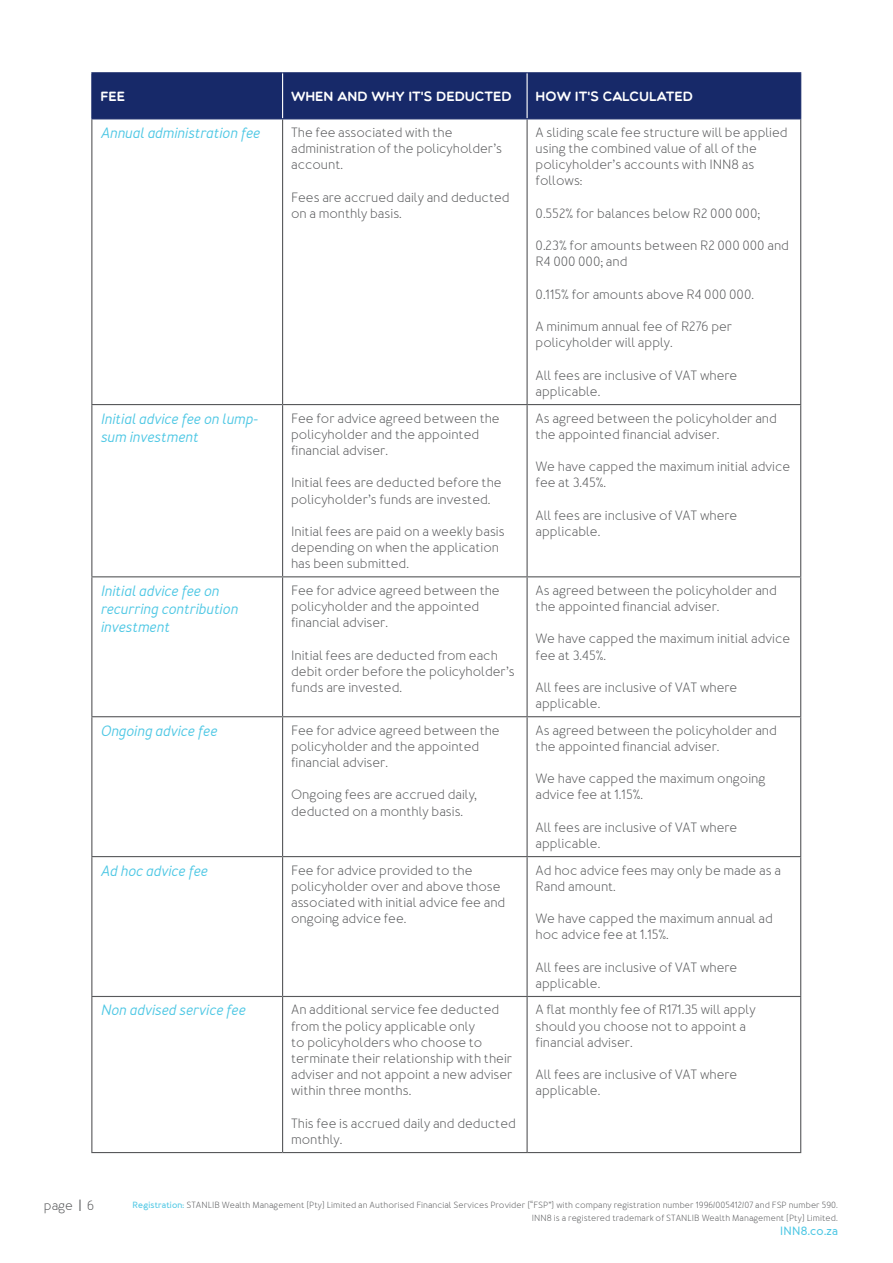
<style>
.page{position:relative;width:893px;height:1263px;background:#fff}
.page>*{position:absolute;margin:0;border:0;box-sizing:border-box;transform-origin:0 0}
.t1{font:italic 500 15px/18px "Merlo Round";color:#4dc7e4}
.t2{font:13.5px/16.2px "Merlo Round";color:#58595b}
.t3{font:13.5px "Multicolore";color:#fff}
.t4{font:700 12px "Merlo Round";letter-spacing:.02em;color:#4dc7e4}
.t5{font:9px/13.5px "Merlo Round";letter-spacing:.01em;color:#58595b;text-align:right}
.s1{font-family:"Exo"}
.s2{font-weight:700;color:#4dc7e4}
</style>
<div class="page">
<div style="left:92px;top:73px;width:708px;height:45px;background:#172969"></div>
<hr style="left:91px;top:72px;width:192px;height:1px;background:#172969">
<hr style="left:91px;top:73px;width:1px;height:45px;background:#172969">
<hr style="left:283px;top:72px;width:244px;height:1px;background:#172969">
<hr style="left:527px;top:72px;width:274px;height:1px;background:#172969">
<hr style="left:800px;top:73px;width:1px;height:45px;background:#172969">
<hr style="left:282px;top:73px;width:1px;height:45px;background:#fff">
<hr style="left:526px;top:73px;width:2px;height:45px;background:#fff">
<hr style="left:91px;top:119px;width:1px;height:285px;background:#58595b">
<hr style="left:282px;top:119px;width:1px;height:285px;background:#58595b">
<hr style="left:526px;top:119px;width:2px;height:285px;background:#58595b">
<hr style="left:800px;top:119px;width:1px;height:285px;background:#58595b">
<hr style="left:91px;top:404px;width:192px;height:1px;background:#58595b">
<hr style="left:91px;top:405px;width:1px;height:171px;background:#58595b">
<hr style="left:283px;top:404px;width:244px;height:1px;background:#58595b">
<hr style="left:282px;top:405px;width:1px;height:171px;background:#58595b">
<hr style="left:527px;top:404px;width:274px;height:1px;background:#58595b">
<hr style="left:526px;top:405px;width:2px;height:171px;background:#58595b">
<hr style="left:800px;top:405px;width:1px;height:171px;background:#58595b">
<hr style="left:91px;top:576px;width:192px;height:1px;background:#58595b">
<hr style="left:91px;top:577px;width:1px;height:139px;background:#58595b">
<hr style="left:283px;top:576px;width:244px;height:1px;background:#58595b">
<hr style="left:282px;top:577px;width:1px;height:139px;background:#58595b">
<hr style="left:527px;top:576px;width:274px;height:1px;background:#58595b">
<hr style="left:526px;top:577px;width:2px;height:139px;background:#58595b">
<hr style="left:800px;top:577px;width:1px;height:139px;background:#58595b">
<hr style="left:91px;top:716px;width:192px;height:1px;background:#58595b">
<hr style="left:91px;top:717px;width:1px;height:139px;background:#58595b">
<hr style="left:283px;top:716px;width:244px;height:1px;background:#58595b">
<hr style="left:282px;top:717px;width:1px;height:139px;background:#58595b">
<hr style="left:527px;top:716px;width:274px;height:1px;background:#58595b">
<hr style="left:526px;top:717px;width:2px;height:139px;background:#58595b">
<hr style="left:800px;top:717px;width:1px;height:139px;background:#58595b">
<hr style="left:91px;top:856px;width:192px;height:1px;background:#58595b">
<hr style="left:91px;top:857px;width:1px;height:139px;background:#58595b">
<hr style="left:283px;top:856px;width:244px;height:1px;background:#58595b">
<hr style="left:282px;top:857px;width:1px;height:139px;background:#58595b">
<hr style="left:527px;top:856px;width:274px;height:1px;background:#58595b">
<hr style="left:526px;top:857px;width:2px;height:139px;background:#58595b">
<hr style="left:800px;top:857px;width:1px;height:139px;background:#58595b">
<hr style="left:91px;top:996px;width:192px;height:1px;background:#58595b">
<hr style="left:91px;top:997px;width:1px;height:155px;background:#58595b">
<hr style="left:283px;top:996px;width:244px;height:1px;background:#58595b">
<hr style="left:282px;top:997px;width:1px;height:155px;background:#58595b">
<hr style="left:527px;top:996px;width:274px;height:1px;background:#58595b">
<hr style="left:526px;top:997px;width:2px;height:155px;background:#58595b">
<hr style="left:800px;top:997px;width:1px;height:155px;background:#58595b">
<hr style="left:91px;top:1152px;width:192px;height:1px;background:#58595b">
<hr style="left:283px;top:1152px;width:244px;height:1px;background:#58595b">
<hr style="left:527px;top:1152px;width:274px;height:1px;background:#58595b">
<hr style="left:91px;top:118px;width:192px;height:1px;background:#172969">
<hr style="left:283px;top:118px;width:244px;height:1px;background:#172969">
<hr style="left:527px;top:118px;width:274px;height:1px;background:#172969">
<p class="t3" style="left:100px;top:88px;width:26px">FEE</p>
<p class="t3" style="left:291px;top:88px;width:222px">WHEN AND WHY IT'S DEDUCTED</p>
<p class="t3" style="left:536px;top:88px;width:159px">HOW IT'S CALCULATED</p>
<p class="t1" style="left:100px;top:124px;width:161px">Annual administration fee</p>
<p class="t2" style="left:291px;top:125px;width:212px">The fee associated with the administration of the policyholder’s account.</p>
<p class="t2" style="left:291px;top:189px;width:220px">Fees are accrued daily and deducted on a monthly basis.</p>
<p class="t2" style="left:536px;top:125px;width:254px">A sliding scale fee structure will be applied using the combined value of all of the policyholder’s accounts with INN8 as follows:</p>
<p class="t2" style="left:536px;top:206px;width:226px">0.552% for balances below R2 000 000;</p>
<p class="t2" style="left:536px;top:238px;width:255px">0.23% for amounts between R2 000 000 and<br>R4 000 000; and</p>
<p class="t2" style="left:536px;top:287px;width:220px">0.115% for amounts above R4 000 000.</p>
<p class="t2" style="left:536px;top:319px;width:198px">A minimum annual fee of R276 per policyholder will apply.</p>
<p class="t2" style="left:536px;top:368px;width:203px">All fees are inclusive of VAT where applicable.</p>
<p class="t1" style="left:100px;top:410px;width:159px">Initial advice fee on lump&shy;sum investment</p>
<p class="t2" style="left:291px;top:410px;width:210px">Fee for advice agreed between the policyholder and the appointed financial adviser.</p>
<p class="t2" style="left:291px;top:475px;width:212px">Initial fees are deducted before the policyholder’s funds are invested.</p>
<p class="t2" style="left:291px;top:524px;width:215px">Initial fees are paid on a weekly basis depending on when the application has been submitted.</p>
<p class="t1" style="left:100px;top:582px;width:139px">Initial advice fee on recurring contribution investment</p>
<p class="t2" style="left:291px;top:582px;width:210px">Fee for advice agreed between the policyholder and the appointed financial adviser.</p>
<p class="t2" style="left:291px;top:647px;width:225px">Initial fees are deducted from each debit order before the policyholder’s funds are invested.</p>
<p class="t1" style="left:100px;top:722px;width:118px">Ongoing advice fee</p>
<p class="t2" style="left:291px;top:722px;width:210px">Fee for advice agreed between the policyholder and the appointed financial adviser.</p>
<p class="t2" style="left:291px;top:787px;width:187px">Ongoing fees are accrued daily, deducted on a monthly basis.</p>
<p class="t2" style="left:536px;top:410px;width:243px">As agreed between the policyholder and the appointed financial adviser.</p>
<p class="t2" style="left:536px;top:459px;width:256px">We have capped the maximum initial advice fee at 3.45%.</p>
<p class="t2" style="left:536px;top:507px;width:203px">All fees are inclusive of VAT where applicable.</p>
<p class="t2" style="left:536px;top:582px;width:243px">As agreed between the policyholder and the appointed financial adviser.</p>
<p class="t2" style="left:536px;top:631px;width:256px">We have capped the maximum initial advice fee at 3.45%.</p>
<p class="t2" style="left:536px;top:680px;width:203px">All fees are inclusive of VAT where applicable.</p>
<p class="t2" style="left:536px;top:722px;width:243px">As agreed between the policyholder and the appointed financial adviser.</p>
<p class="t2" style="left:536px;top:771px;width:231px">We have capped the maximum ongoing advice fee at 1.15%.</p>
<p class="t2" style="left:536px;top:820px;width:203px">All fees are inclusive of VAT where applicable.</p>
<p class="t1" style="left:100px;top:862px;width:109px">Ad hoc advice fee</p>
<p class="t2" style="left:291px;top:862px;width:216px">Fee for advice provided to the policyholder over and above those associated with initial advice fee and ongoing advice fee.</p>
<p class="t2" style="left:536px;top:862px;width:247px">Ad hoc advice fees may only be made as a<br>Rand amount.</p>
<p class="t2" style="left:536px;top:911px;width:239px">We have capped the maximum annual ad hoc advice fee at 1.15%.</p>
<p class="t2" style="left:536px;top:959px;width:203px">All fees are inclusive of VAT where applicable.</p>
<p class="t1" style="left:100px;top:1002px;width:146px">Non advised service fee</p>
<p class="t2" style="left:291px;top:1002px;width:223px">An additional service fee deducted from the policy applicable only<br>to policyholders who choose to terminate their relationship with their adviser and not appoint a new adviser within three months.</p>
<p class="t2" style="left:291px;top:1115px;width:226px">This fee is accrued daily and deducted monthly.</p>
<p class="t2" style="left:536px;top:1002px;width:221px">A flat monthly fee of R171.35 will apply should you choose not to appoint a financial adviser.</p>
<p class="t2" style="left:536px;top:1067px;width:203px">All fees are inclusive of VAT where applicable.</p>
<p class="t2" style="left:44px;top:1197px;width:52px">page <span class="s1">|</span> 6</p>
<p class="t5" style="left:133px;top:1198px;width:707px"><span class="s2">Registration:</span> STANLIB Wealth Management (Pty) Limited an Authorised Financial Services Provider (“FSP”) with company registration number 1996/005412/07 and FSP number 590.<br>INN8 is a registered trademark of STANLIB Wealth Management (Pty) Limited.</p>
<p class="t4" style="left:780px;top:1223px;width:59px">INN8.co.za</p>
</div>
